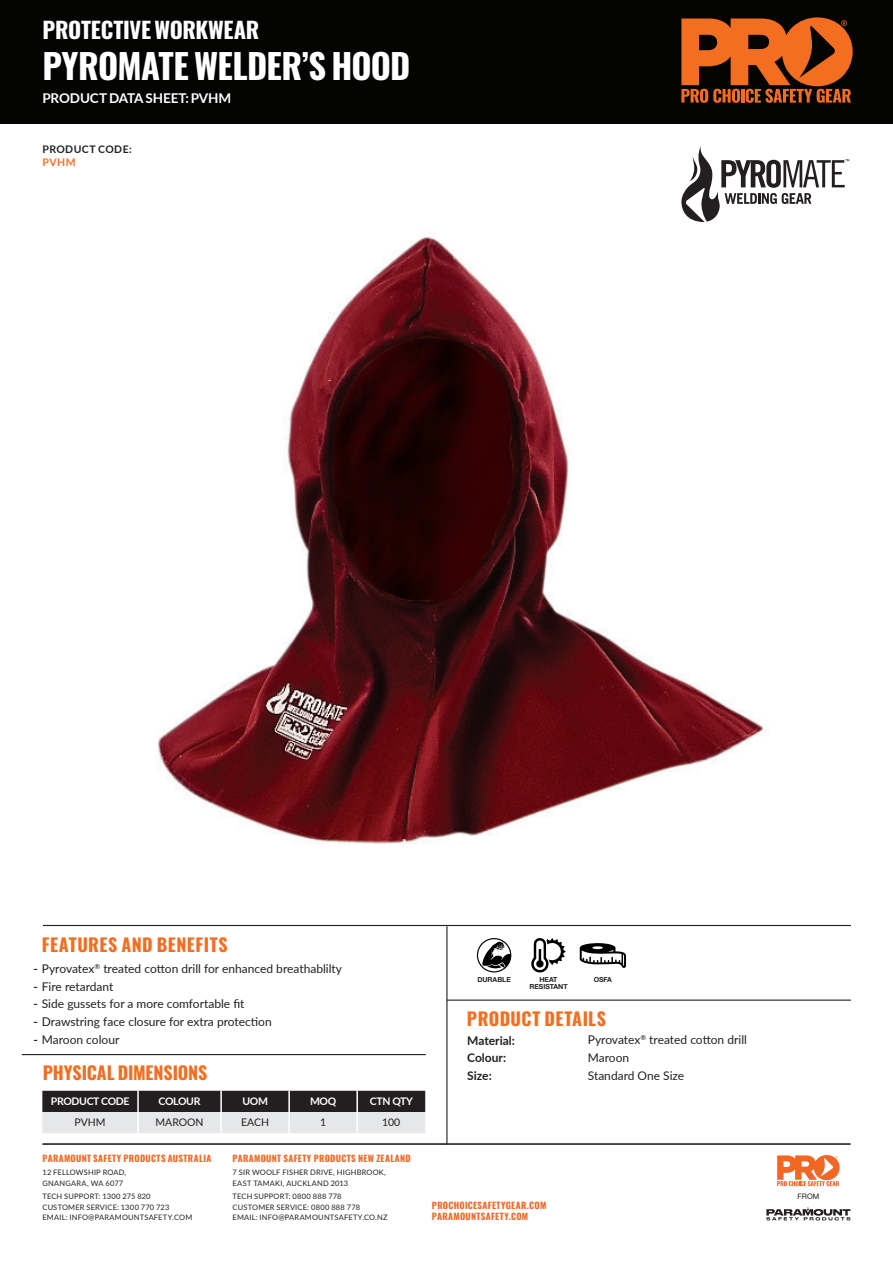
<style>
.page{position:relative;width:893px;height:1263px;background:#fff}
.page>*{position:absolute;margin:0;border:0;box-sizing:border-box;transform-origin:0 0}
.t1{font:700 34.5px "Oswald";letter-spacing:-.02em;color:#fff}
.t2{font:700 22.5px "Oswald";letter-spacing:-.015em;color:#fff}
.t3{font:700 18px "Oswald";letter-spacing:.015em;color:#f36e21}
.t4{font:700 18px "Oswald";letter-spacing:-.01em;color:#f36e21}
.t5{font:700 13.5px "Lato";letter-spacing:-.01em;color:#fff}
.t6{font:12px "Lato";color:#231f20}
.t7{font:700 12px "Lato";color:#231f20}
.t8{font:700 10.5px "Lato";letter-spacing:-.03em;color:#fff}
.t9{font:10.5px "Lato";color:#231f20}
.t10{font:700 10.5px/13.5px "Lato";letter-spacing:.04em;color:#231f20}
.t11{font:700 9px/11.2px "Oswald";letter-spacing:.035em;color:#f36624}
.t12{font:7.5px/10.8px "Lato";letter-spacing:.025em;color:#231f20}
.t13{font:7.5px "Helvetica Neue";color:#231f20}
.t14{font:700 6.9px/6.9px "Helvetica Neue";color:#231f20;text-align:center}
.s1{color:#f36e21}
.s2{font-weight:700}
</style>
<div class="page">
<svg style="left:777px;top:1155px;width:63px;height:31px"></svg>
<svg style="left:766px;top:1207px;width:84px;height:13px"></svg>
<div style="left:0;top:0;width:893px;height:124px;background:#040503"></div>
<svg style="left:681px;top:17px;width:172px;height:86px"></svg>
<img style="left:156px;top:236px;width:608px;height:608px">
<hr style="left:43px;top:925px;width:808px;height:1px;background:#231f20">
<hr style="left:446px;top:926px;width:1px;height:218px;background:#231f20">
<hr style="left:447px;top:999px;width:404px;height:2px;background:#231f20">
<hr style="left:22px;top:1054px;width:404px;height:1px;background:#231f20">
<hr style="left:43px;top:1143px;width:807px;height:1px;background:#231f20">
<svg style="left:42px;top:1091px;width:383px;height:42px;background:#848384"></svg>
<hr style="left:137px;top:1091px;width:2px;height:21px;background:#fff">
<hr style="left:220px;top:1091px;width:2px;height:21px;background:#fff">
<hr style="left:137px;top:1112px;width:2px;height:21px;background:#fff">
<hr style="left:220px;top:1112px;width:2px;height:21px;background:#fff">
<hr style="left:288px;top:1112px;width:2px;height:21px;background:#fff">
<hr style="left:356px;top:1112px;width:2px;height:21px;background:#fff">
<hr style="left:288px;top:1091px;width:2px;height:21px;background:#fff">
<hr style="left:356px;top:1091px;width:2px;height:21px;background:#fff">
<svg style="left:477px;top:938px;width:34px;height:34px"></svg>
<svg style="left:531px;top:938px;width:35px;height:35px"></svg>
<svg style="left:580px;top:943px;width:46px;height:25px"></svg>
<svg style="left:681px;top:146px;width:168px;height:76px"></svg>
<p class="t2" style="left:43px;top:19px;width:218px">PROTECTIVE WORKWEAR</p>
<p class="t1" style="left:43px;top:48px;width:369px">PYROMATE WELDER’S HOOD</p>
<p class="t5" style="left:43px;top:88px;width:190px">PRODUCT DATA SHEET: PVHM</p>
<p class="t10" style="left:43px;top:142px;width:91px">PRODUCT CODE:<br><span class="s1">PVHM</span></p>
<p class="t3" style="left:42px;top:935px;width:187px">FEATURES AND BENEFITS</p>
<p class="t6" style="left:33px;top:960px;width:310px"><span class="s2">-</span> Pyrovatex<sup>®</sup> treated cotton drill for enhanced breathablilty</p>
<p class="t6" style="left:33px;top:978px;width:82px"><span class="s2">-</span> Fire retardant</p>
<p class="t6" style="left:33px;top:995px;width:213px"><span class="s2">-</span> Side gussets for a more comfortable fit</p>
<p class="t6" style="left:33px;top:1013px;width:240px"><span class="s2">-</span> Drawstring face closure for extra protection</p>
<p class="t6" style="left:33px;top:1031px;width:88px"><span class="s2">-</span> Maroon colour</p>
<p class="t14" style="left:477px;top:976px;width:35px">DURABLE</p>
<p class="t14" style="left:529px;top:976px;width:40px">HEAT<br>RESISTANT</p>
<p class="t14" style="left:594px;top:976px;width:20px">OSFA</p>
<p class="t3" style="left:467px;top:1009px;width:141px">PRODUCT DETAILS</p>
<p class="t7" style="left:467px;top:1031px;width:49px">Material:</p>
<p class="t7" style="left:467px;top:1049px;width:40px">Colour:</p>
<p class="t7" style="left:467px;top:1067px;width:26px">Size:</p>
<p class="t6" style="left:588px;top:1031px;width:161px">Pyrovatex<sup>®</sup> treated cotton drill</p>
<p class="t6" style="left:588px;top:1049px;width:43px">Maroon</p>
<p class="t4" style="left:43px;top:1063px;width:166px">PHYSICAL DIMENSIONS</p>
<p class="t6" style="left:588px;top:1067px;width:98px">Standard One Size</p>
<p class="t8" style="left:51px;top:1094px;width:80px">PRODUCT CODE</p>
<p class="t8" style="left:159px;top:1094px;width:43px">COLOUR</p>
<p class="t8" style="left:242px;top:1094px;width:27px">UOM</p>
<p class="t8" style="left:310px;top:1094px;width:28px">MOQ</p>
<p class="t8" style="left:370px;top:1094px;width:45px">CTN QTY</p>
<p class="t9" style="left:75px;top:1115px;width:33px">PVHM</p>
<p class="t9" style="left:155px;top:1115px;width:50px">MAROON</p>
<p class="t9" style="left:241px;top:1115px;width:30px">EACH</p>
<p class="t9" style="left:320px;top:1115px;width:8px">1</p>
<p class="t9" style="left:382px;top:1115px;width:20px">100</p>
<p class="t11" style="left:43px;top:1153px;width:170px">PARAMOUNT SAFETY PRODUCTS AUSTRALIA</p>
<p class="t12" style="left:43px;top:1167px;width:85px">12 FELLOWSHIP ROAD,<br>GNANGARA, WA 6077</p>
<p class="t12" style="left:43px;top:1190px;width:151px">TECH SUPPORT: 1300 275 820<br>CUSTOMER SERVICE: 1300 770 723<br>EMAIL: INFO@PARAMOUNTSAFETY.COM</p>
<p class="t13" style="left:797px;top:1191px;width:24px">FROM</p>
<p class="t11" style="left:233px;top:1153px;width:180px">PARAMOUNT SAFETY PRODUCTS NEW ZEALAND</p>
<p class="t12" style="left:233px;top:1167px;width:155px">7 SIR WOOLF FISHER DRIVE, HIGHBROOK,<br>EAST TAMAKI, AUCKLAND 2013</p>
<p class="t12" style="left:233px;top:1190px;width:157px">TECH SUPPORT: 0800 888 778<br>CUSTOMER SERVICE: 0800 888 778<br>EMAIL: INFO@PARAMOUNTSAFETY.CO.NZ</p>
<p class="t11" style="left:432px;top:1200px;width:116px">PROCHOICESAFETYGEAR.COM<br>PARAMOUNTSAFETY.COM</p>
</div>
